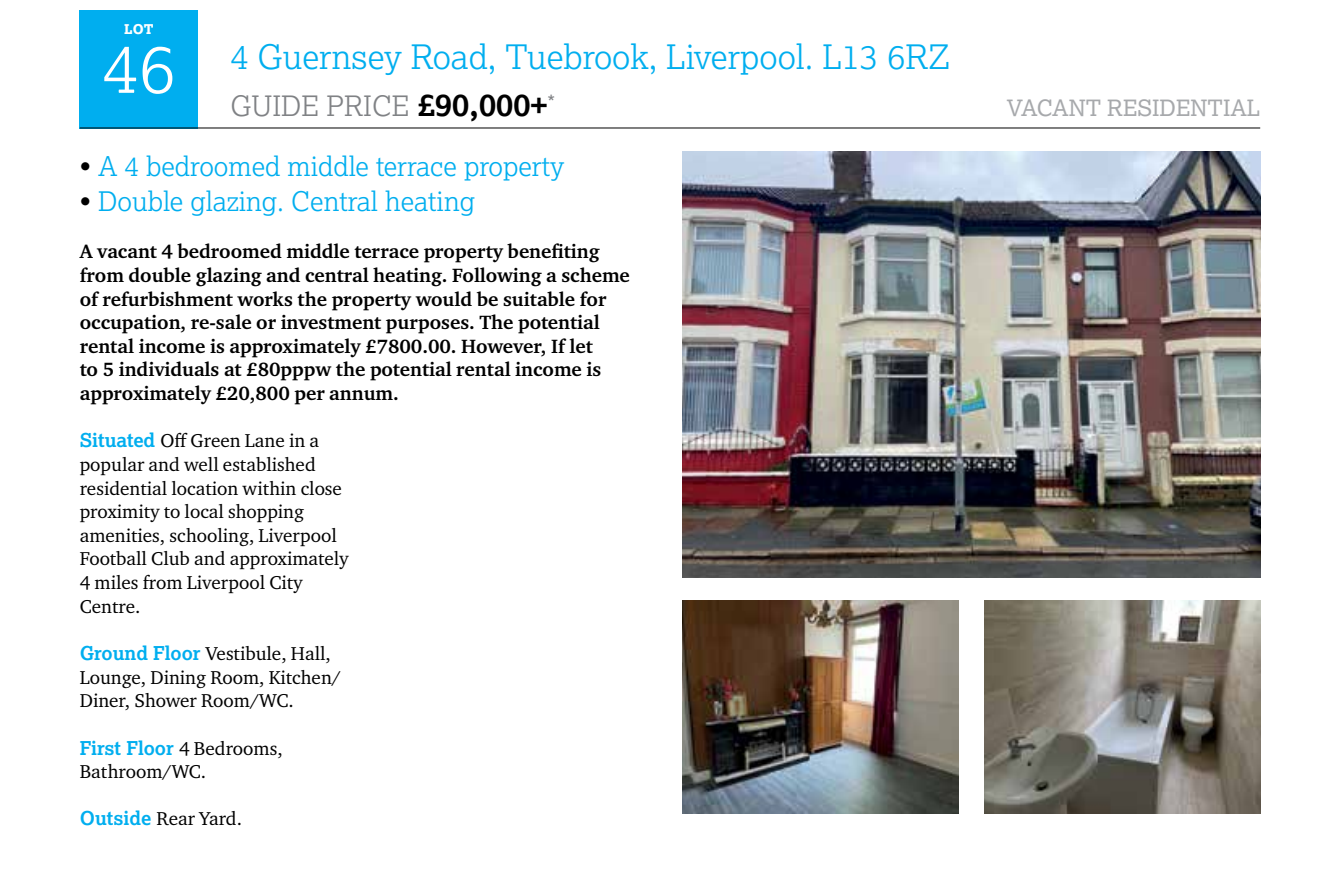
<style>
.page{position:relative;width:1340px;height:880px;background:#fff}
.page>*{position:absolute;margin:0;border:0;box-sizing:border-box;transform-origin:0 0}
.t1{font:300 67.5px "Lexia";color:#fff}
.t2{font:300 33.75px "Lexia";color:#00aeef}
.t3{font:300 28.12px "Lexia";color:#808285}
.t4{font:300 27px "Lexia";color:#00aeef}
.t5{font:22.5px "Lexia";color:#a7a9ac}
.t6{font:20.25px "Lexia";color:#808285}
.t7{font:700 19.8px/23.6px "Charter ITC Pro";color:#000}
.t8{font:19.12px/23.6px "Charter ITC Pro";color:#000}
.t9{font:700 19.12px "Lexia";color:#00aeef}
.t10{font:800 13.5px "Lexia";color:#fff}
.s1{font-weight:700;font-size:31.5px;color:#000}
.s2{color:#000}
.s3{font-family:"Lexia";font-weight:700;color:#00aeef}
.s4{font-family:"Charter ITC Pro";font-weight:400;color:#000}
</style>
<div class="page">
<div style="left:80px;top:10px;width:118px;height:118px;background:#00aeef"></div>
<hr style="left:80px;top:128px;width:1180px;height:1px;background:#000">
<img style="left:682px;top:601px;width:276px;height:212px">
<img style="left:984px;top:601px;width:276px;height:212px">
<img style="left:682px;top:152px;width:578px;height:425px">
<p class="t10" style="left:124px;top:20px;width:31px">LOT</p>
<h1 class="t1" style="left:102px;top:26px;width:75px">46</h1>
<h2 class="t2" style="left:230px;top:36px;width:720px">4 Guernsey Road, Tuebrook, Liverpool. L13 6RZ</h2>
<h3 class="t3" style="left:230px;top:88px;width:318px">GUIDE PRICE <span class="s1">£90,000+</span></h3>
<p class="t5" style="left:1006px;top:94px;width:255px">VACANT RESIDENTIAL</p>
<p class="t6" style="left:547px;top:90px;width:9px">*</p>
<h3 class="t4" style="left:80px;top:149px;width:486px"><span class="s2">•</span> A 4 bedroomed middle terrace property</h3>
<h3 class="t4" style="left:80px;top:184px;width:397px"><span class="s2">•</span> Double glazing. Central heating</h3>
<p class="t7" style="left:80px;top:240px;width:551px">A vacant 4 bedroomed middle terrace property benefiting from double glazing and central heating. Following a scheme of refurbishment works the property would be suitable for occupation, re-sale or investment purposes. The potential rental income is approximately £7800.00. However, If let<br>to 5 individuals at £80pppw the potential rental income is approximately £20,800 per annum.</p>
<p class="t8" style="left:80px;top:429px;width:270px"><span class="s3">Situated</span> Off Green Lane in a popular and well established residential location within close proximity to local shopping amenities, schooling, Liverpool<br>Football Club and approximately<br>4 miles from Liverpool City<br>Centre.</p>
<p class="t8" style="left:80px;top:641px;width:263px"><span class="s3">Ground Floor</span> Vestibule, Hall,<br>Lounge, Dining Room, Kitchen/<br>Diner, Shower Room/WC.</p>
<p class="t9" style="left:80px;top:735px;width:204px">First Floor <span class="s4">4 Bedrooms,</span></p>
<p class="t8" style="left:80px;top:759px;width:128px">Bathroom/WC.</p>
<p class="t8" style="left:80px;top:806px;width:164px"><span class="s3">Outside</span> Rear Yard.</p>
</div>
